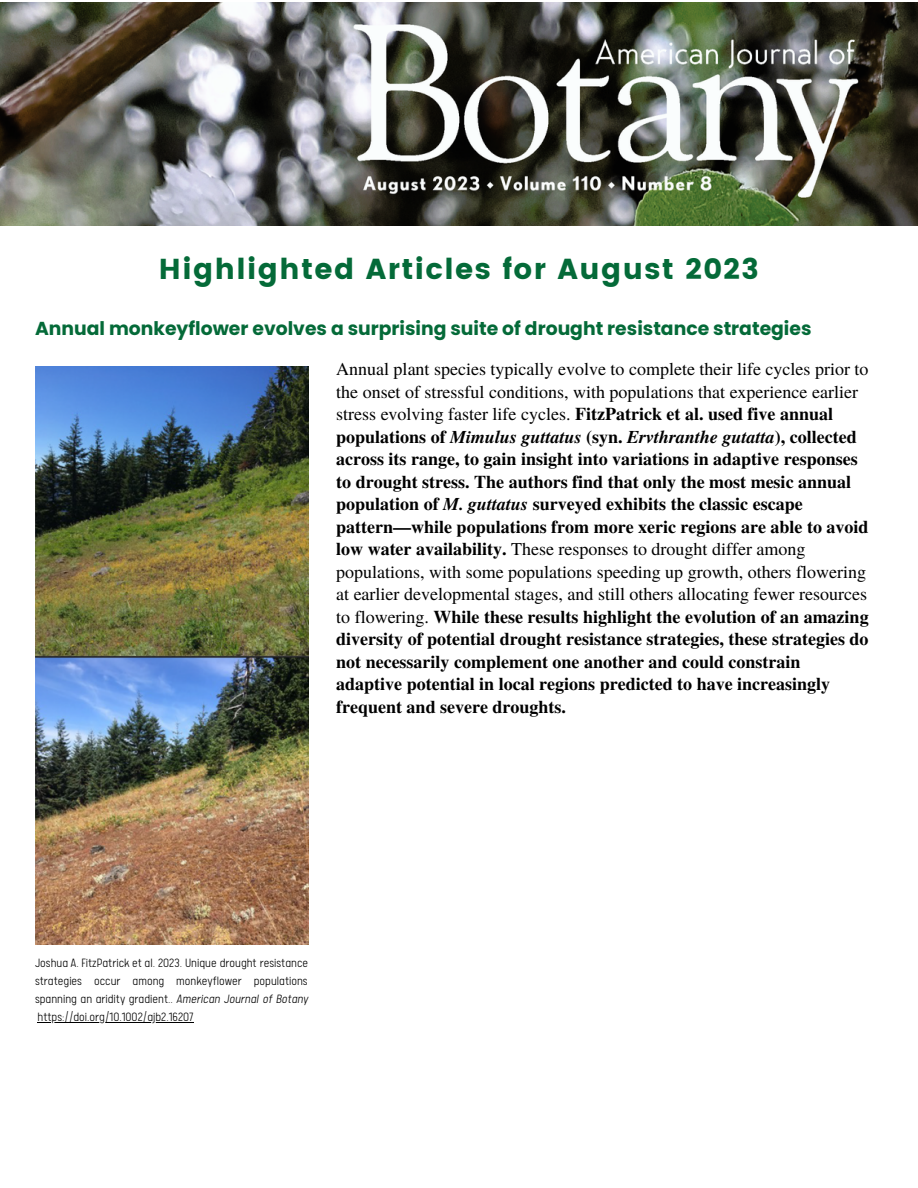
<style>
.page{position:relative;width:918px;height:1188px;background:#fff}
.page>*{position:absolute;margin:0;border:0;box-sizing:border-box;transform-origin:0 0}
.t1{font:28.8px "Poppins";letter-spacing:.05em;color:#046a38}
.t2{font:700 18.75px "Poppins";color:#046a38}
.t3{font:700 18px/22.5px "Te X Gyre Termes";color:#000}
.t4{font:300 13.5px/18px "Calps Sans";color:#000;text-align:justify}
.s1{font-weight:400}
.s2{font-style:italic}
</style>
<div class="page">
<img style="left:35px;top:366px;width:273px;height:578px">
<img style="left:0;top:2px;width:918px;height:223px">
<hr style="left:38px;top:1022px;width:156px;height:1px;background:#000">
<p class="t1" style="left:159px;top:252px;width:602px">Highlighted Articles for August 2023</p>
<p class="t2" style="left:35px;top:316px;width:778px">Annual monkeyflower evolves a surprising suite of drought resistance strategies</p>
<p class="t3" style="left:336px;top:357px;width:534px"><span class="s1">Annual plant species typically evolve to complete their life cycles prior to the onset of stressful conditions, with populations that experience earlier stress evolving faster life cycles.</span> FitzPatrick et al. used five annual populations of <span class="s2">Mimulus guttatus</span> (syn. <span class="s2">Ervthranthe gutatta</span>), collected across its range, to gain insight into variations in adaptive responses to drought stress. The authors find that only the most mesic annual population of <span class="s2">M. guttatus</span> surveyed exhibits the classic escape</p>
<p class="t3" style="left:336px;top:515px;width:534px">pattern—while populations from more xeric regions are able to avoid low water availability. <span class="s1">These responses to drought differ among populations, with some populations speeding up growth, others flowering at earlier developmental stages, and still others allocating fewer resources to flowering.</span> While these results highlight the evolution of an amazing diversity of potential drought resistance strategies, these strategies do not necessarily complement one another and could constrain adaptive potential in local regions predicted to have increasingly frequent and severe droughts.</p>
<p class="t4" style="left:35px;top:956px;width:275px">Joshua A. FitzPatrick et al. 2023. Unique drought resistance strategies occur among monkeyflower populations spanning an aridity gradient.<span class="s2">. American Journal of Botany </span>https://doi.org/10.1002/ajb2.16207</p>
</div>
